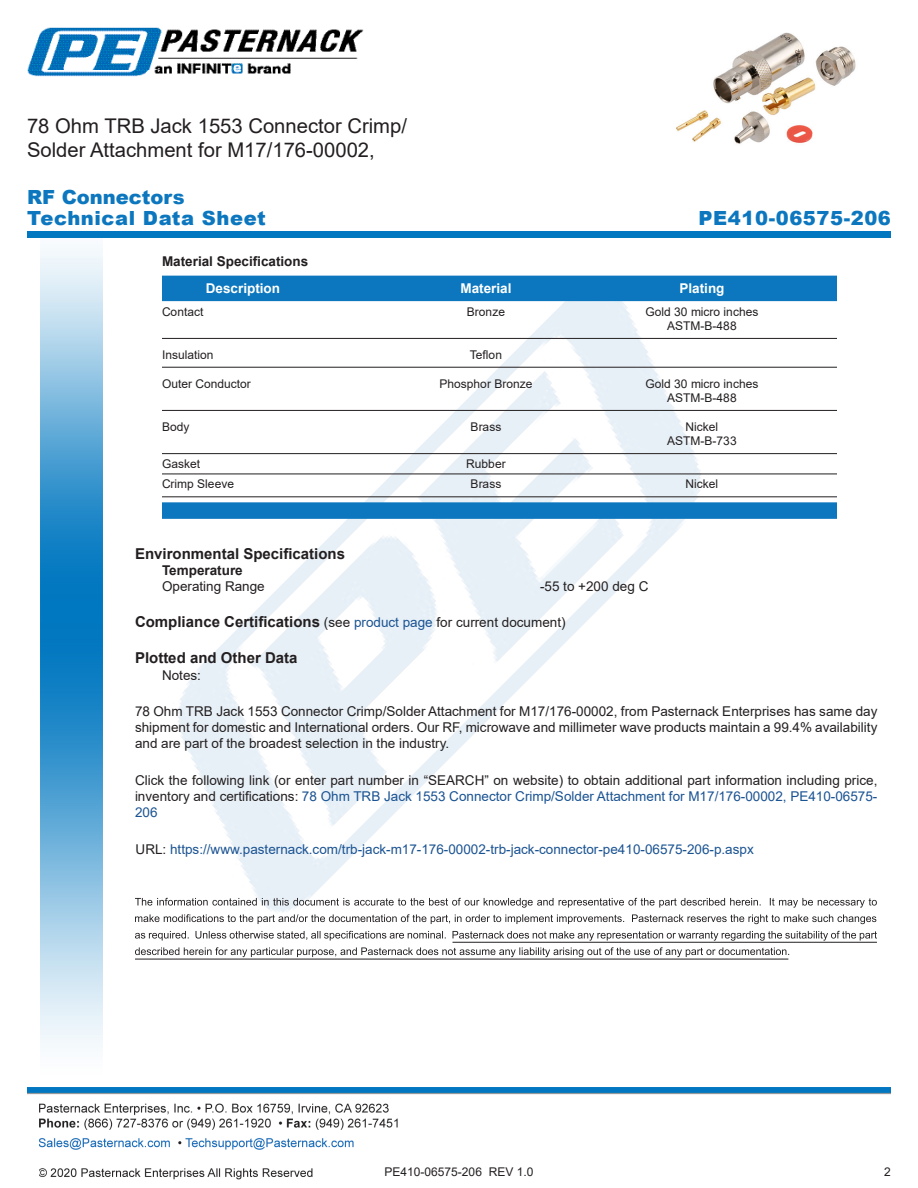
<style>
.page{position:relative;width:918px;height:1188px;background:#fff}
.page>*{position:absolute;margin:0;border:0;box-sizing:border-box;transform-origin:0 0}
.Web_Description_Para{font:20.25px/24.3px "Arial";color:#231f20}
.t1{font:900 19.5px "Arial";letter-spacing:.03em;color:#0c77be}
.t2{font:900 19.5px "Arial";color:#0c77be}
.Head1_for_Compliance{font:700 15px "Arial";color:#231f20}
.Head1{font:700 15px "Arial";color:#231f20}
.Web_Description_Para-2{font:13.5px/16.2px "Arial";color:#231f20;text-align:justify}
.Web_Description_Para-3{font:13.5px "Arial";color:#1a5392}
.Specs_Para{font:13.5px "Arial";color:#231f20}
.Table_Header_Connect{font:700 13.5px "Arial";color:#fff}
.Head2{font:700 13.5px "Arial";color:#231f20}
.Head2_after_Head1{font:700 13.5px "Arial";color:#231f20}
.Table_Body_Connector{font:12px "Arial";color:#231f20}
.s1{font-weight:400;font-size:13.5px}
.s2{font-weight:400;font-size:13.5px;color:#1a5392}
.s3{color:#1a5392}
.s4{color:#231f20}
</style>
<div class="page">
<img style="left:39px;top:1103px;width:359px;height:77px">
<img style="left:102px;top:248px;width:719px;height:722px">
<img style="left:40px;top:237px;width:62px;height:811px">
<img style="left:27px;top:1088px;width:864px;height:7px">
<div style="left:27px;top:231px;width:864px;height:6px;background:#0177c0"></div>
<img style="left:27px;top:27px;width:337px;height:50px">
<div style="left:162px;top:276px;width:675px;height:25px;background:#0c77be"></div>
<hr style="left:162px;top:338px;width:675px;height:1px;background:#231f20">
<hr style="left:162px;top:367px;width:675px;height:1px;background:#231f20">
<hr style="left:162px;top:410px;width:675px;height:1px;background:#231f20">
<hr style="left:162px;top:453px;width:675px;height:1px;background:#231f20">
<hr style="left:162px;top:474px;width:675px;height:1px;background:#231f20">
<hr style="left:162px;top:497px;width:675px;height:1px;background:#231f20">
<div style="left:162px;top:502px;width:675px;height:17px;background:#0c77be"></div>
<svg style="left:135px;top:898px;width:742px;height:10px"></svg>
<svg style="left:135px;top:914px;width:741px;height:10px"></svg>
<svg style="left:135px;top:931px;width:742px;height:10px"></svg>
<svg style="left:135px;top:947px;width:654px;height:10px"></svg>
<hr style="left:453px;top:942px;width:424px;height:1px;background:#231f20">
<hr style="left:135px;top:959px;width:653px;height:1px;background:#231f20">
<img style="left:676px;top:32px;width:180px;height:112px">
<h1 class="Web_Description_Para" style="left:27px;top:114px;width:382px">78 Ohm TRB Jack 1553 Connector Crimp/<br>Solder Attachment for M17/176-00002,</h1>
<p class="t2" style="left:27px;top:183px;width:159px">RF Connectors</p>
<p class="t1" style="left:27px;top:204px;width:240px">Technical Data Sheet</p>
<p class="t1" style="left:699px;top:203px;width:194px">PE410-06575-206</p>
<p class="Head2" style="left:162px;top:252px;width:148px">Material Specifications</p>
<p class="Table_Header_Connect" style="left:206px;top:279px;width:76px">Description</p>
<p class="Table_Header_Connect" style="left:460px;top:279px;width:53px">Material</p>
<p class="Table_Header_Connect" style="left:680px;top:279px;width:47px">Plating</p>
<p class="Table_Body_Connector" style="left:162px;top:303px;width:43px">Contact</p>
<p class="Table_Body_Connector" style="left:467px;top:303px;width:40px">Bronze</p>
<p class="Table_Body_Connector" style="left:646px;top:303px;width:114px">Gold 30 micro inches</p>
<p class="Table_Body_Connector" style="left:667px;top:317px;width:71px">ASTM-B-488</p>
<p class="Table_Body_Connector" style="left:162px;top:346px;width:53px">Insulation</p>
<p class="Table_Body_Connector" style="left:470px;top:346px;width:34px">Teflon</p>
<p class="Table_Body_Connector" style="left:162px;top:375px;width:90px">Outer Conductor</p>
<p class="Table_Body_Connector" style="left:440px;top:375px;width:94px">Phosphor Bronze</p>
<p class="Table_Body_Connector" style="left:646px;top:375px;width:114px">Gold 30 micro inches</p>
<p class="Table_Body_Connector" style="left:667px;top:389px;width:71px">ASTM-B-488</p>
<p class="Table_Body_Connector" style="left:162px;top:418px;width:29px">Body</p>
<p class="Table_Body_Connector" style="left:471px;top:418px;width:32px">Brass</p>
<p class="Table_Body_Connector" style="left:686px;top:418px;width:34px">Nickel</p>
<p class="Table_Body_Connector" style="left:667px;top:433px;width:71px">ASTM-B-733</p>
<p class="Table_Body_Connector" style="left:162px;top:455px;width:40px">Gasket</p>
<p class="Table_Body_Connector" style="left:466px;top:455px;width:41px">Rubber</p>
<p class="Table_Body_Connector" style="left:162px;top:476px;width:74px">Crimp Sleeve</p>
<p class="Table_Body_Connector" style="left:471px;top:476px;width:32px">Brass</p>
<p class="Table_Body_Connector" style="left:686px;top:476px;width:34px">Nickel</p>
<p class="Head1" style="left:135px;top:543px;width:212px">Environmental Specifications</p>
<p class="Head2_after_Head1" style="left:162px;top:561px;width:82px">Temperature</p>
<p class="Specs_Para" style="left:162px;top:577px;width:104px">Operating Range</p>
<p class="Specs_Para" style="left:540px;top:577px;width:110px">-55 to +200 deg C</p>
<p class="Head1_for_Compliance" style="left:135px;top:612px;width:432px">Compliance Certifications <span class="s1">(see</span> <span class="s2">product page</span> <span class="s1">for current document)</span></p>
<p class="Head1_for_Compliance" style="left:135px;top:648px;width:164px">Plotted and Other Data</p>
<p class="Specs_Para" style="left:162px;top:666px;width:41px">Notes:</p>
<h1 class="Web_Description_Para-2" style="left:135px;top:703px;width:744px">78 Ohm TRB Jack 1553 Connector Crimp/Solder Attachment for M17/176-00002, from Pasternack Enterprises has same day shipment for domestic and International orders. Our RF, microwave and millimeter wave products maintain a 99.4% availability and are part of the broadest selection in the industry.</h1>
<h1 class="Web_Description_Para-2" style="left:135px;top:772px;width:744px">Click the following link (or enter part number in “SEARCH” on website) to obtain additional part information including price, inventory and certifications: <span class="s3">78 Ohm TRB Jack 1553 Connector Crimp/Solder Attachment for M17/176-00002, PE410-06575- 206</span></h1>
<h1 class="Web_Description_Para-3" style="left:136px;top:840px;width:620px"><span class="s4">URL:</span> https://www.pasternack.com/trb-jack-m17-176-00002-trb-jack-connector-pe410-06575-206-p.aspx</h1>
<p class="Table_Body_Connector" style="left:385px;top:1163px;width:150px">PE410-06575-206 REV 1.0</p>
<p class="Table_Body_Connector" style="left:884px;top:1163px;width:8px">2</p>
</div>
